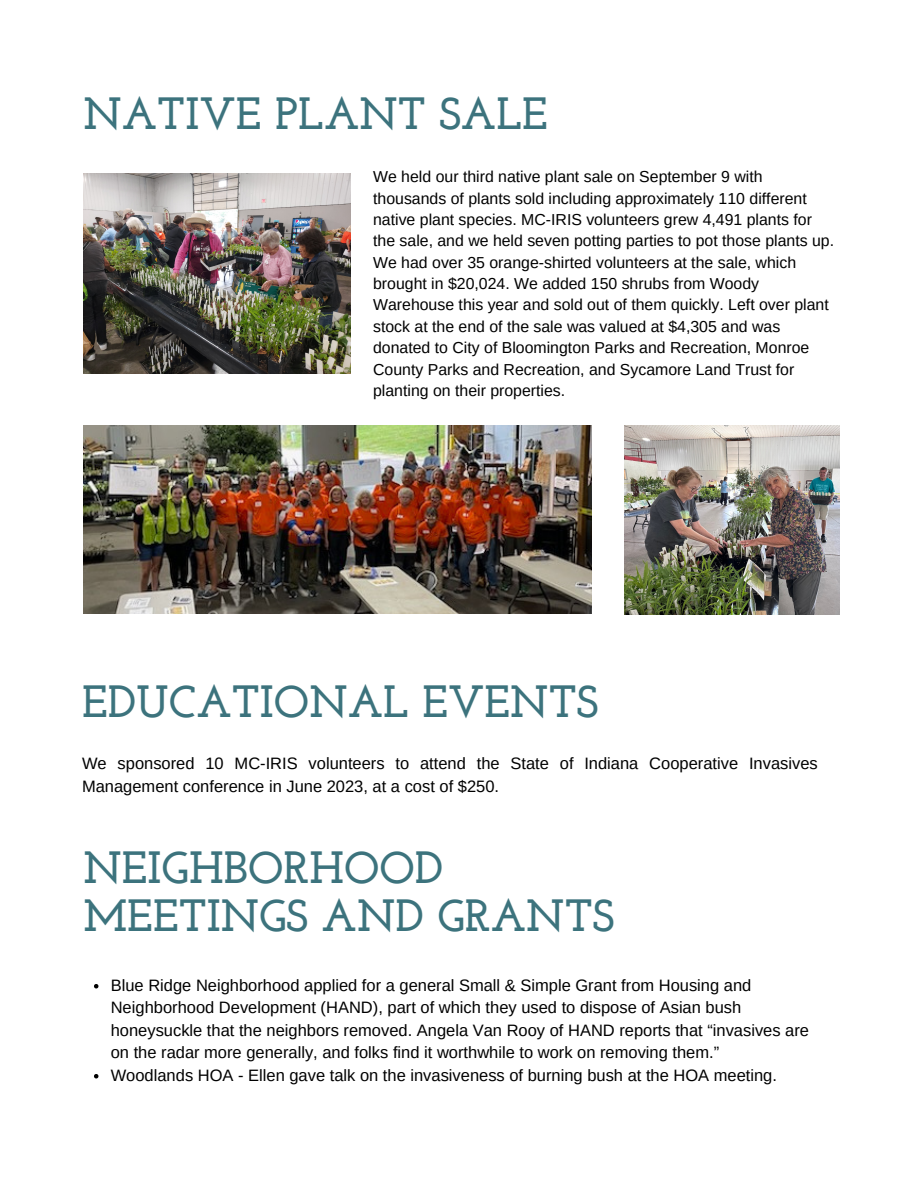
<style>
.page{position:relative;width:918px;height:1188px;background:#fff}
.page>*{position:absolute;margin:0;border:0;box-sizing:border-box;transform-origin:0 0}
.t1{font:700 45px/48.3px "Josefin Slab";color:#3c737d}
.t2{font:16.5px/22.5px "Arimo";color:#000}
.t3{font:15.9px/21.3px "Arimo";color:#000}
</style>
<div class="page">
<img style="left:83px;top:426px;width:509px;height:188px">
<img style="left:83px;top:174px;width:267px;height:200px">
<img style="left:624px;top:426px;width:215px;height:189px">
<svg style="left:94px;top:984px;width:4px;height:4px"></svg>
<svg style="left:94px;top:1074px;width:4px;height:4px"></svg>
<p class="t1" style="left:83px;top:94px;width:466px">NATIVE PLANT SALE</p>
<p class="t3" style="left:373px;top:166px;width:462px">We held our third native plant sale on September 9 with thousands of plants sold including approximately 110 different native plant species. MC-IRIS volunteers grew 4,491 plants for the sale, and we held seven potting parties to pot those plants up.<br>We had over 35 orange-shirted volunteers at the sale, which brought in $20,024. We added 150 shrubs from Woody Warehouse this year and sold out of them quickly. Left over plant stock at the end of the sale was valued at $4,305 and was donated to City of Bloomington Parks and Recreation, Monroe County Parks and Recreation, and Sycamore Land Trust for planting on their properties.</p>
<h1 class="t1" style="left:82px;top:681px;width:518px">EDUCATIONAL EVENTS</h1>
<p class="t2" style="left:82px;top:752px;width:737px">We sponsored 10 MC-IRIS volunteers to attend the State of Indiana Cooperative Invasives<br>Management conference in June 2023, at a cost of $250.</p>
<h1 class="t1" style="left:83px;top:847px;width:532px">NEIGHBORHOOD<br>MEETINGS AND GRANTS</h1>
<p class="t2" style="left:111px;top:974px;width:700px">Blue Ridge Neighborhood applied for a general Small &amp; Simple Grant from Housing and Neighborhood Development (HAND), part of which they used to dispose of Asian bush honeysuckle that the neighbors removed. Angela Van Rooy of HAND reports that “invasives are on the radar more generally, and folks find it worthwhile to work on removing them.”</p>
<p class="t2" style="left:111px;top:1064px;width:668px">Woodlands HOA - Ellen gave talk on the invasiveness of burning bush at the HOA meeting.</p>
</div>
